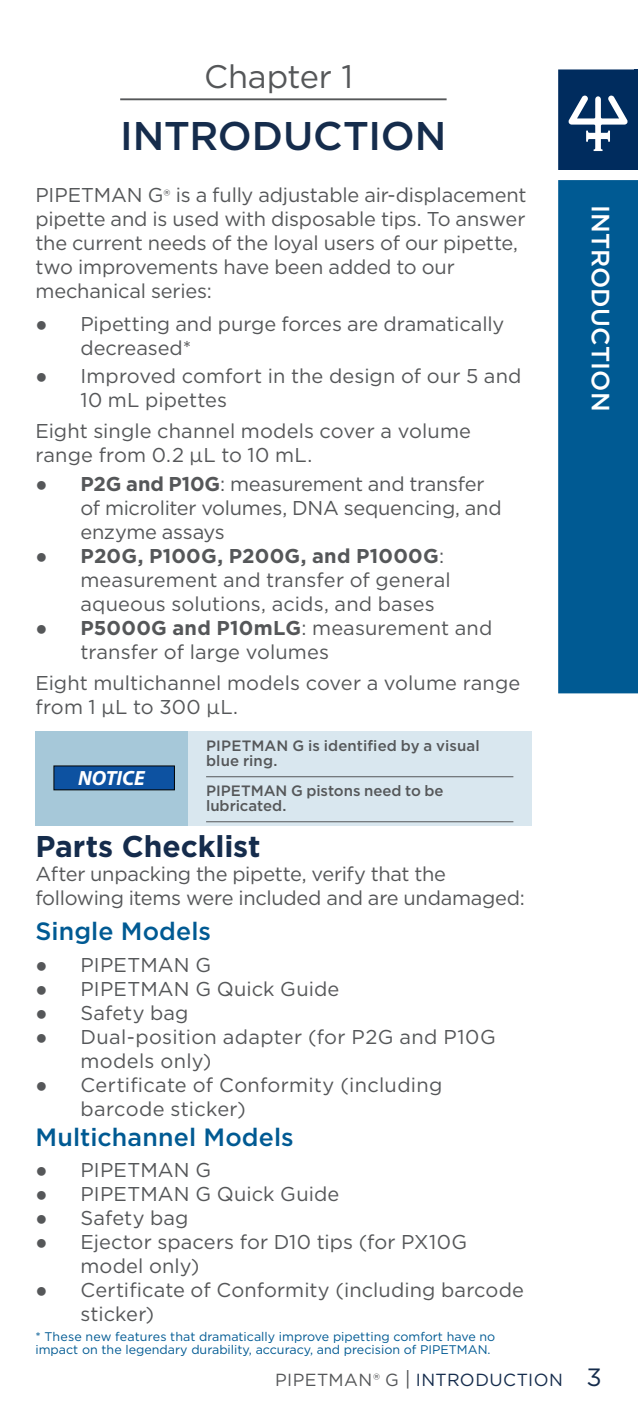
<style>
.page{position:relative;width:638px;height:1418px;background:#fff}
.page>*{position:absolute;margin:0;border:0;box-sizing:border-box;transform-origin:0 0}
.Chapter_Title{font:500 40px "Gotham";letter-spacing:-.005em;color:#152c4c}
.t1{font:32.5px "Gotham";letter-spacing:-.01em;color:#555759}
.Body_Text{font:700 30px "Gotham";letter-spacing:-.005em;color:#152c4c}
.Heading_3{font:500 25px "Gotham";letter-spacing:.005em;color:#005a93}
.Blue_Tab_Right{font:500 25px "Gotham";letter-spacing:.01em;color:#fff}
.Page_Number_Right{font:25px "Gotham";color:#152c4c}
.t2{font:italic 700 20.5px "Myriad Pro";color:#fff}
.Body_Text-2{font:20px/24px "Gotham";color:#555759}
.Body_Text-3{font:20px/24px "Gotham";letter-spacing:.02em;color:#555759}
.Footer_Right{font:17.5px "Gotham";letter-spacing:.02em;color:#152c4c}
.Left_Body{font:500 15px/15px "Gotham";color:#555759}
.t3{font:12.5px/12.5px "Gotham";color:#005a93}
.s1{font-size:17.5px}
.s2{font-family:"Times New Roman"}
.s3{font-weight:700}
.s4{color:#555759}
.s5{font-size:20px;color:#555759}
</style>
<div class="page">
<svg style="left:558px;top:180px;width:80px;height:513px"></svg>
<svg style="left:558px;top:69px;width:80px;height:101px"></svg>
<hr style="left:120px;top:98px;width:326px;height:2px;background:#555759">
<div style="left:35px;top:731px;width:153px;height:94px;background:#a6c8d9"></div>
<div style="left:188px;top:731px;width:343px;height:94px;background:#d9e7ef"></div>
<div style="left:54px;top:766px;width:120px;height:23px;background:#0d52a1"></div>
<div style="left:53px;top:765px;width:122px;height:25px;border:1px solid #040503"></div>
<hr style="left:206px;top:776px;width:307px;height:1px;background:#555759">
<hr style="left:206px;top:821px;width:307px;height:1px;background:#555759">
<p class="t1" style="left:204px;top:55px;width:150px">Chapter 1</p>
<p class="Chapter_Title" style="left:120px;top:110px;width:328px">INTRODUCTION</p>
<p class="Body_Text-2" style="left:35px;top:183px;width:493px">PIPETMAN G<span class="s1">®</span> is a fully adjustable air-displacement pipette and is used with disposable tips. To answer the current needs of the loyal users of our pipette, two improvements have been added to our mechanical series:</p>
<p class="Body_Text-2" style="left:80px;top:312px;width:425px;text-indent:-45px"><span class="s2">●</span> Pipetting and purge forces are dramatically decreased*</p>
<p class="Body_Text-2" style="left:80px;top:363px;width:442px;text-indent:-45px"><span class="s2">●</span> Improved comfort in the design of our 5 and<br>10 mL pipettes</p>
<p class="Body_Text-2" style="left:35px;top:418px;width:437px">Eight single channel models cover a volume range from 0.2 µL to 10 mL.</p>
<p class="Body_Text-2" style="left:80px;top:471px;width:423px;text-indent:-45px"><span class="s2">●</span> <span class="s3">P2G and P10G</span>: measurement and transfer of microliter volumes, DNA sequencing, and enzyme assays</p>
<p class="Body_Text-2" style="left:80px;top:543px;width:372px;text-indent:-45px"><span class="s2">●</span> <span class="s3">P20G, P100G, P200G, and P1000G</span>: measurement and transfer of general aqueous solutions, acids, and bases</p>
<p class="Body_Text-2" style="left:80px;top:615px;width:413px;text-indent:-45px"><span class="s2">●</span> <span class="s3">P5000G and P10mLG</span>: measurement and transfer of large volumes</p>
<p class="Body_Text-2" style="left:35px;top:671px;width:486px">Eight multichannel models cover a volume range from 1 µL to 300 µL.</p>
<p class="Left_Body" style="left:206px;top:737px;width:275px">PIPETMAN G is identified by a visual blue ring.</p>
<p class="Left_Body" style="left:206px;top:782px;width:239px">PIPETMAN G pistons need to be lubricated.</p>
<p class="Body_Text" style="left:35px;top:826px;width:227px">Parts Checklist</p>
<p class="Body_Text-2" style="left:35px;top:861px;width:491px">After unpacking the pipette, verify that the following items were included and are undamaged:</p>
<p class="Heading_3" style="left:35px;top:915px;width:177px">Single Models</p>
<p class="Body_Text-2" style="left:35px;top:952px;width:177px"><span class="s2">●</span> PIPETMAN G</p>
<p class="Body_Text-2" style="left:35px;top:976px;width:305px"><span class="s2">●</span> PIPETMAN G Quick Guide</p>
<p class="Body_Text-2" style="left:35px;top:1000px;width:155px"><span class="s2">●</span> Safety bag</p>
<p class="Body_Text-3" style="left:80px;top:1024px;width:417px;text-indent:-45px"><span class="s2">●</span> Dual-position adapter (for P2G and P10G models only)</p>
<p class="Body_Text-2" style="left:80px;top:1072px;width:363px;text-indent:-45px"><span class="s2">●</span> Certificate of Conformity (including barcode sticker)</p>
<p class="Heading_3" style="left:35px;top:1120px;width:260px">Multichannel Models</p>
<p class="Body_Text-2" style="left:35px;top:1157px;width:177px"><span class="s2">●</span> PIPETMAN G</p>
<p class="Body_Text-2" style="left:35px;top:1181px;width:305px"><span class="s2">●</span> PIPETMAN G Quick Guide</p>
<p class="Body_Text-2" style="left:35px;top:1205px;width:155px"><span class="s2">●</span> Safety bag</p>
<p class="Body_Text-2" style="left:80px;top:1229px;width:388px;text-indent:-45px"><span class="s2">●</span> Ejector spacers for D10 tips (for PX10G model only)</p>
<p class="Body_Text-2" style="left:80px;top:1277px;width:445px;text-indent:-45px"><span class="s2">●</span> Certificate of Conformity (including barcode sticker)</p>
<p class="t3" style="left:35px;top:1330px;width:461px">* These new features that dramatically improve pipetting comfort have no impact on the legendary durability, accuracy, and precision of PIPETMAN.</p>
<p class="t2" style="left:78px;top:764px;width:68px">NOTICE</p>
<p class="Blue_Tab_Right" style="left:617px;top:205px;width:208px;rotate:90deg">INTRODUCTION</p>
<p class="Footer_Right" style="left:275px;top:1368px;width:289px"><span class="s4">PIPETMAN® G</span> <span class="s5">|</span> INTRODUCTION</p>
<p class="Page_Number_Right" style="left:586px;top:1360px;width:17px">3</p>
</div>
